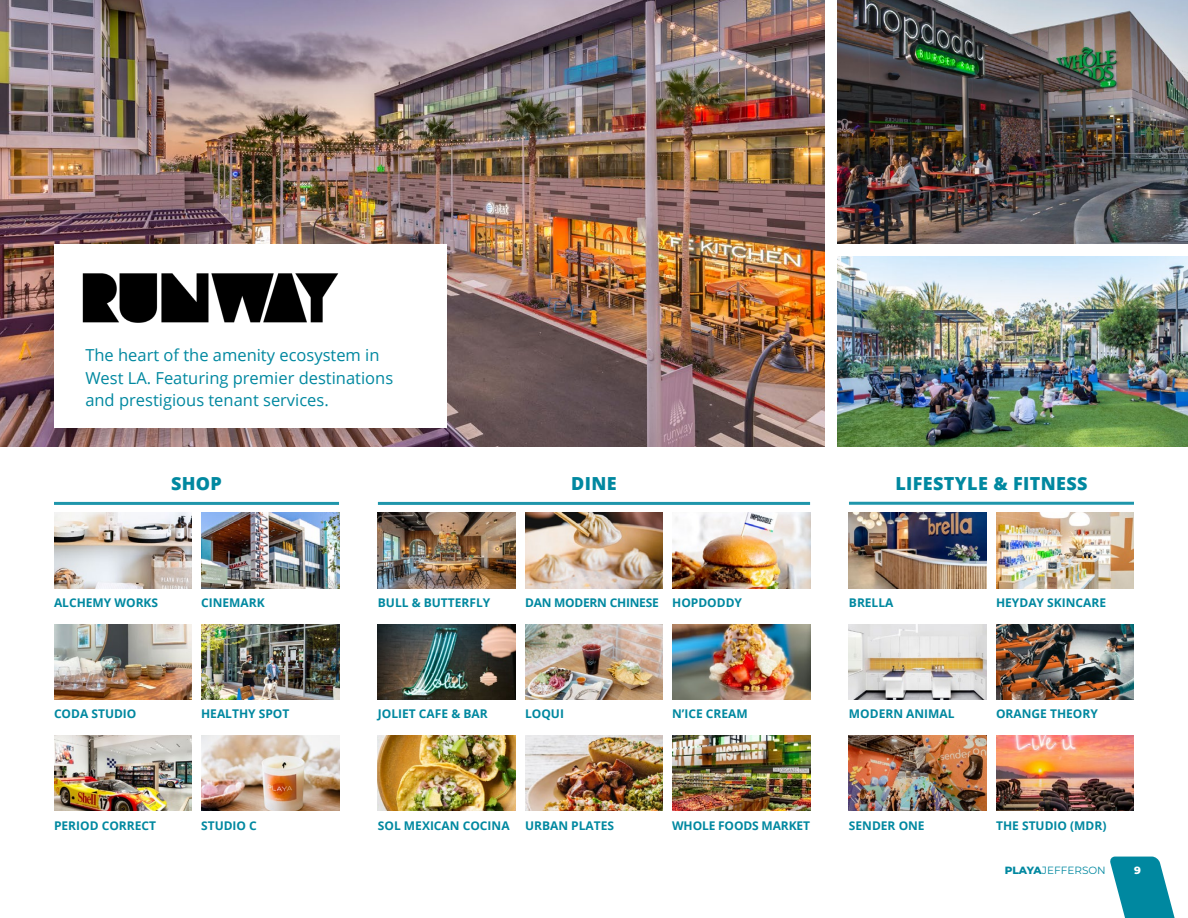
<style>
.page{position:relative;width:1188px;height:918px;background:#fff}
.page>*{position:absolute;margin:0;border:0;box-sizing:border-box;transform-origin:0 0}
.t1{font:800 18px "Open Sans";letter-spacing:.02em;color:#0088a0}
.t2{font:16.5px/22.5px "Open Sans";color:#0088a0}
.t3{font:700 12px "Open Sans";color:#0088a0}
.t4{font:700 12px "Open Sans";letter-spacing:-.02em;color:#0088a0}
.t5{font:10.5px "Montserrat";color:#0088a0}
.t6{font:800 10.5px "Montserrat";color:#fff}
.s1{font-weight:800}
</style>
<div class="page">
<img style="left:0;top:0;width:825px;height:447px">
<img style="left:838px;top:256px;width:350px;height:191px">
<img style="left:54px;top:513px;width:138px;height:75px">
<img style="left:849px;top:513px;width:138px;height:75px">
<img style="left:54px;top:624px;width:138px;height:75px">
<img style="left:849px;top:624px;width:138px;height:75px">
<img style="left:378px;top:624px;width:138px;height:75px">
<img style="left:378px;top:513px;width:138px;height:75px">
<img style="left:54px;top:736px;width:138px;height:75px">
<img style="left:849px;top:736px;width:138px;height:75px">
<img style="left:378px;top:736px;width:138px;height:75px">
<img style="left:201px;top:513px;width:138px;height:75px">
<img style="left:996px;top:513px;width:138px;height:75px">
<img style="left:201px;top:624px;width:138px;height:75px">
<img style="left:996px;top:624px;width:138px;height:75px">
<img style="left:525px;top:624px;width:138px;height:75px">
<img style="left:525px;top:513px;width:138px;height:75px">
<img style="left:672px;top:624px;width:138px;height:75px">
<img style="left:672px;top:513px;width:138px;height:75px">
<img style="left:201px;top:736px;width:138px;height:75px">
<img style="left:996px;top:736px;width:138px;height:75px">
<img style="left:525px;top:736px;width:138px;height:75px">
<img style="left:672px;top:736px;width:138px;height:75px">
<img style="left:838px;top:0;width:350px;height:243px">
<div style="left:36px;top:248px;width:409px;height:199px;background:#000;opacity:.1"></div>
<div style="left:54px;top:245px;width:392px;height:183px;background:#fff"></div>
<img style="left:62px;top:238px;width:297px;height:85px">
<hr style="left:54px;top:502px;width:285px;height:3px;background:#0088a0">
<hr style="left:849px;top:502px;width:285px;height:3px;background:#0088a0">
<hr style="left:378px;top:502px;width:432px;height:3px;background:#0088a0">
<svg style="left:1110px;top:857px;width:65px;height:61px"></svg>
<p class="t2" style="left:85px;top:343px;width:309px">The heart of the amenity ecosystem in<br>West LA. Featuring premier destinations and prestigious tenant services.</p>
<p class="t1" style="left:171px;top:470px;width:52px">SHOP</p>
<p class="t1" style="left:571px;top:470px;width:47px">DINE</p>
<p class="t1" style="left:895px;top:470px;width:194px">LIFESTYLE &amp; FITNESS</p>
<p class="t3" style="left:54px;top:594px;width:106px">ALCHEMY WORKS</p>
<p class="t3" style="left:201px;top:594px;width:65px">CINEMARK</p>
<p class="t3" style="left:378px;top:594px;width:114px">BULL &amp; BUTTERFLY</p>
<p class="t4" style="left:525px;top:594px;width:135px">DAN MODERN CHINESE</p>
<p class="t3" style="left:672px;top:594px;width:71px">HOPDODDY</p>
<p class="t3" style="left:849px;top:594px;width:46px">BRELLA</p>
<p class="t3" style="left:996px;top:594px;width:112px">HEYDAY SKINCARE</p>
<p class="t3" style="left:54px;top:706px;width:84px">CODA STUDIO</p>
<p class="t3" style="left:201px;top:706px;width:90px">HEALTHY SPOT</p>
<p class="t3" style="left:378px;top:706px;width:111px">JOLIET CAFE &amp; BAR</p>
<p class="t3" style="left:525px;top:706px;width:40px">LOQUI</p>
<p class="t3" style="left:672px;top:706px;width:77px">N’ICE CREAM</p>
<p class="t3" style="left:849px;top:706px;width:107px">MODERN ANIMAL</p>
<p class="t3" style="left:996px;top:706px;width:103px">ORANGE THEORY</p>
<p class="t3" style="left:54px;top:817px;width:104px">PERIOD CORRECT</p>
<p class="t3" style="left:201px;top:817px;width:57px">STUDIO C</p>
<p class="t3" style="left:378px;top:817px;width:133px">SOL MEXICAN COCINA</p>
<p class="t3" style="left:525px;top:817px;width:91px">URBAN PLATES</p>
<p class="t3" style="left:672px;top:817px;width:139px">WHOLE FOODS MARKET</p>
<p class="t3" style="left:849px;top:817px;width:77px">SENDER ONE</p>
<p class="t3" style="left:996px;top:817px;width:112px">THE STUDIO (MDR)</p>
<p class="t5" style="left:1005px;top:863px;width:102px"><span class="s1">PLAYA</span>JEFFERSON</p>
<p class="t6" style="left:1134px;top:863px;width:8px">9</p>
</div>
